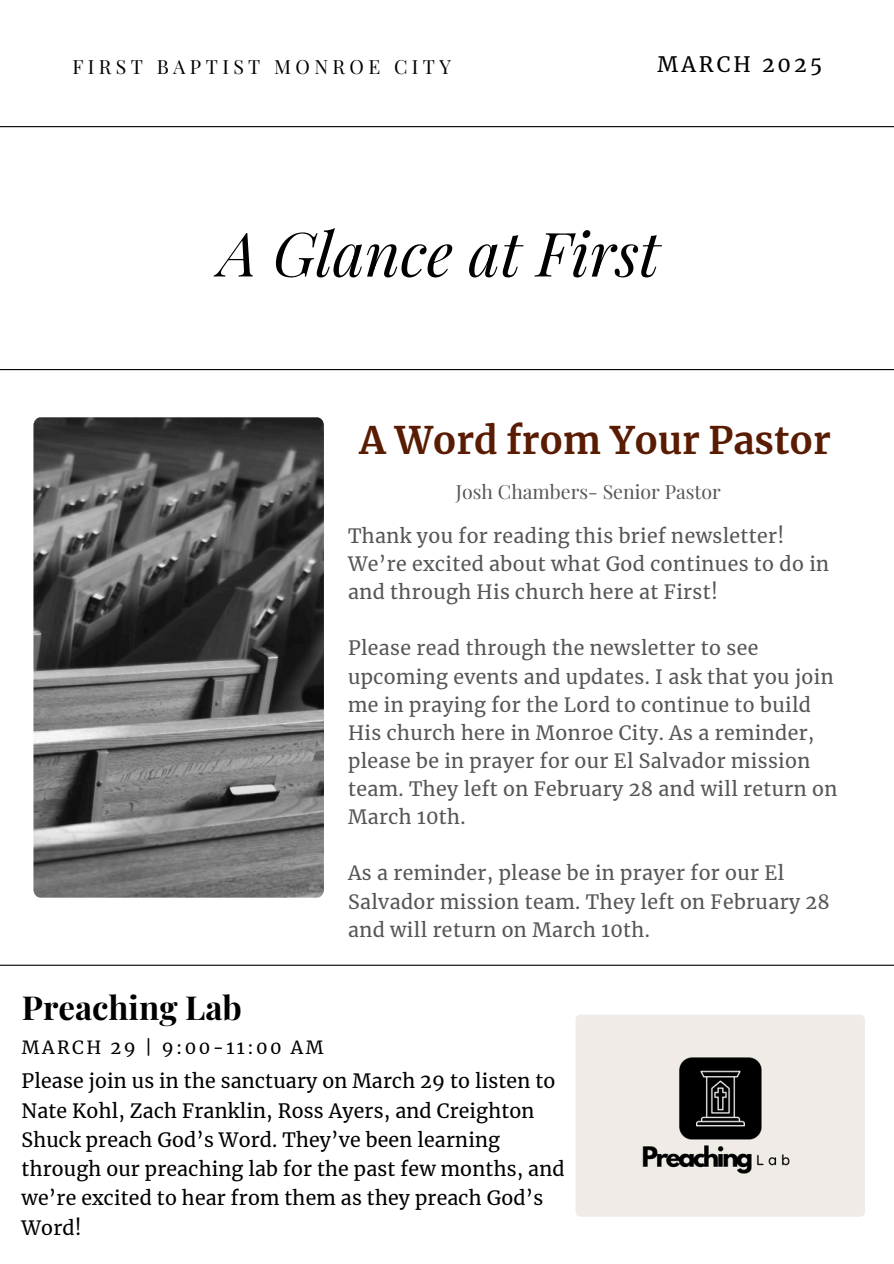
<style>
.page{position:relative;width:894px;height:1264px;background:#fff}
.page>*{position:absolute;margin:0;border:0;box-sizing:border-box;transform-origin:0 0}
.t1{font:italic 61.2px "Playfair Display";color:#000}
.t2{font:700 37.5px "Merriweather";color:#591c02}
.t3{font:700 33px "Playfair Display";color:#000}
.t4{font:21px "Merriweather";letter-spacing:.145em;color:#000}
.t5{font:19.5px/28.2px "Merriweather";letter-spacing:.02em;color:#565656}
.t6{font:19.5px/29.2px "Merriweather";letter-spacing:.01em;color:#000}
.t7{font:19.5px "Playfair Display";color:#565656}
.t8{font:19.5px "Playfair Display";letter-spacing:.225em;color:#000}
.t9{font:17.85px "Merriweather";letter-spacing:.14em;color:#000}
</style>
<div class="page">
<hr style="left:0;top:369px;width:893px;height:1px;background:#000">
<hr style="left:0;top:964px;width:893px;height:1px;background:#000">
<hr style="left:0;top:126px;width:893px;height:1px;background:#000">
<img style="left:33px;top:417px;width:291px;height:480px;border-radius:8px">
<img style="left:575px;top:1014px;width:289px;height:202px;border-radius:5px">
<h1 class="t8" style="left:72px;top:53px;width:380px">FIRST BAPTIST MONROE CITY</h1>
<p class="t4" style="left:657px;top:51px;width:166px">MARCH 2025</p>
<p class="t1" style="left:219px;top:210px;width:442px">A Glance at First</p>
<h5 class="t2" style="left:359px;top:416px;width:472px">A Word from Your Pastor</h5>
<h5 class="t7" style="left:455px;top:478px;width:266px">Josh Chambers- Senior Pastor</h5>
<h5 class="t3" style="left:22px;top:984px;width:221px">Preaching Lab</h5>
<h2 class="t9" style="left:22px;top:1036px;width:303px">MARCH 29 | 9:00-11:00 AM</h2>
<h5 class="t5" style="left:348px;top:522px;width:482px">Thank you for reading this brief newsletter!<br>We’re excited about what God continues to do in and through His church here at First!</h5>
<p class="t5" style="left:348px;top:634px;width:491px">Please read through the newsletter to see upcoming events and updates. I ask that you join me in praying for the Lord to continue to build His church here in Monroe City. As a reminder, please be in prayer for our El Salvador mission team. They left on February 28 and will return on March 10th.</p>
<h3 class="t5" style="left:348px;top:859px;width:483px">As a reminder, please be in prayer for our El<br>Salvador mission team. They left on February 28 and will return on March 10th.</h3>
<p class="t6" style="left:22px;top:1066px;width:544px">Please join us in the sanctuary on March 29 to listen to Nate Kohl, Zach Franklin, Ross Ayers, and Creighton Shuck preach God’s Word. They’ve been learning through our preaching lab for the past few months, and we’re excited to hear from them as they preach God’s Word!</p>
</div>
